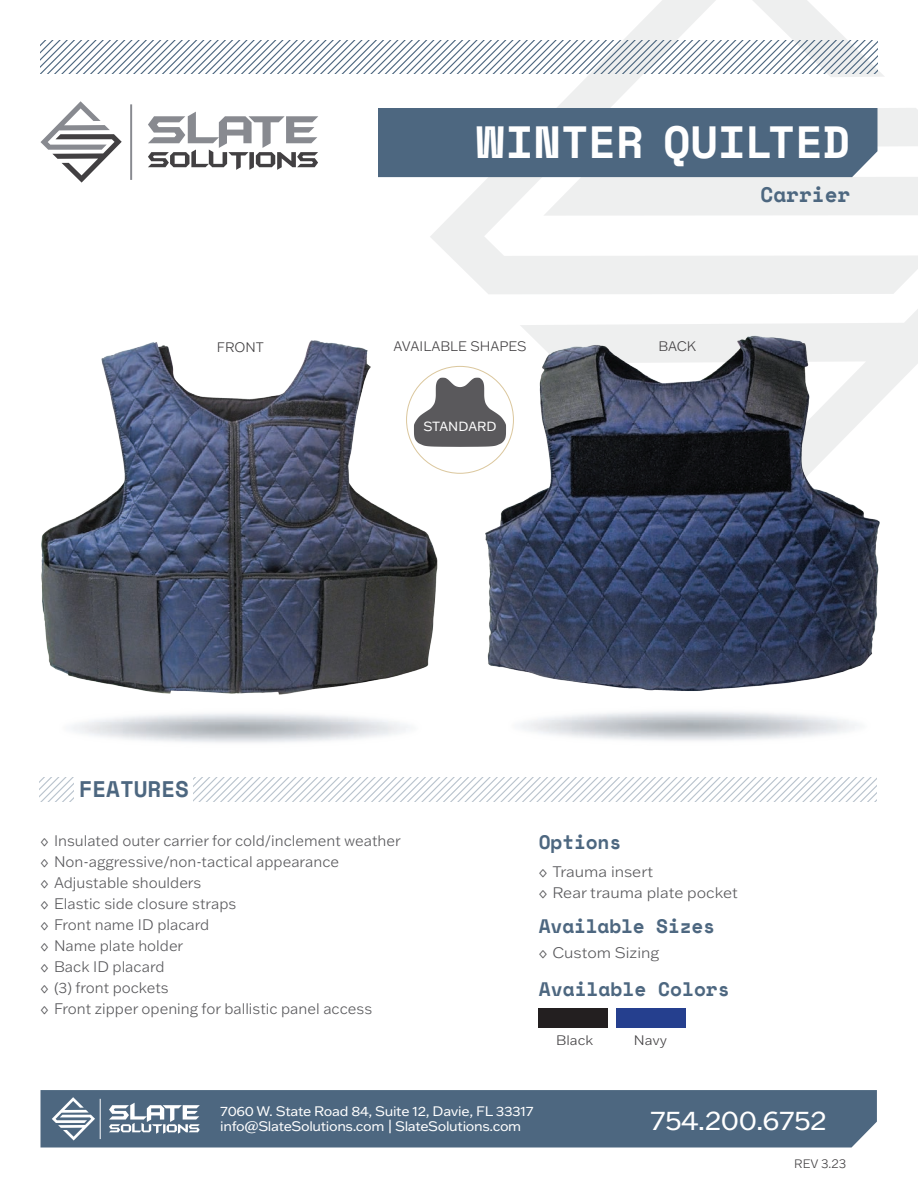
<style>
.page{position:relative;width:918px;height:1188px;background:#fff}
.page>*{position:absolute;margin:0;border:0;box-sizing:border-box;transform-origin:0 0}
.t1{font:700 45px "Space Mono";color:#fff}
.t2{font:27px "Franklin Gothic ATF";letter-spacing:-.015em;color:#fff;scale:1.05 1}
.t3{font:700 22.5px "Space Mono";color:#4d6780}
.t4{font:700 21px "Space Mono";color:#4d6780}
.t5{font:700 19.5px "Space Mono";letter-spacing:-.01em;color:#4d6780}
.t6{font:300 15px/21px "Franklin Gothic ATF";color:#59595c}
.t7{font:300 15px/21px "Franklin Gothic ATF";color:#59595c;scale:1.05 1}
.t8{font:13.5px/15px "Franklin Gothic ATF";letter-spacing:-.025em;color:#fff;scale:1.05 1}
.t9{font:300 13.5px "Franklin Gothic ATF";color:#424042}
.t10{font:300 13.5px "Franklin Gothic ATF";color:#424042;scale:1.05 1}
.t11{font:13.05px "Franklin Gothic ATF";color:#fff}
.t12{font:300 12px "Franklin Gothic ATF";color:#424042}
</style>
<div class="page">
<svg style="left:636px;top:309px;width:282px;height:84px"></svg>
<svg style="left:430px;top:0;width:488px;height:294px"></svg>
<div style="left:378px;top:108px;width:500px;height:69px;background:#4d6780"></div>
<svg style="left:41px;top:101px;width:81px;height:82px"></svg>
<hr style="left:130px;top:104px;width:2px;height:76px;background:#888a90">
<svg style="left:148px;top:112px;width:170px;height:58px"></svg>
<div style="left:40px;top:1090px;width:837px;height:58px;background:#4d6780"></div>
<svg style="left:40px;top:40px;width:838px;height:33px"></svg>
<svg style="left:39px;top:777px;width:837px;height:24px"></svg>
<div style="left:74px;top:772px;width:119px;height:34px;background:#fff"></div>
<svg style="left:52px;top:1097px;width:43px;height:44px"></svg>
<hr style="left:100px;top:1099px;width:1px;height:40px;background:#fff">
<svg style="left:109px;top:1103px;width:91px;height:31px"></svg>
<div style="left:539px;top:1008px;width:69px;height:19px;background:#231f20"></div>
<div style="left:617px;top:1008px;width:69px;height:19px;background:#253f8e"></div>
<img style="left:41px;top:340px;width:402px;height:355px">
<img style="left:478px;top:325px;width:410px;height:366px">
<div style="left:407px;top:366px;width:106px;height:107px;background:#fff;border-radius:50%"></div>
<svg style="left:414px;top:377px;width:92px;height:70px"></svg>
<h1 class="t1" style="left:477px;top:108px;width:375px">WINTER QUILTED</h1>
<p class="t9" style="left:217px;top:338px;width:49px">FRONT</p>
<p class="t9" style="left:658px;top:337px;width:39px">BACK</p>
<p class="t9" style="left:393px;top:337px;width:135px">AVAILABLE SHAPES</p>
<p class="t11" style="left:423px;top:417px;width:75px">STANDARD</p>
<h3 class="t4" style="left:761px;top:178px;width:91px">Carrier</h3>
<h3 class="t3" style="left:79px;top:772px;width:112px">FEATURES</h3>
<p class="t6" style="left:40px;top:830px;width:362px">◊ Insulated outer carrier for cold/inclement weather ◊ Non-aggressive/non-tactical appearance<br>◊ Adjustable shoulders<br>◊ Elastic side closure straps<br>◊ Front name ID placard<br>◊ Name plate holder<br>◊ Back ID placard<br>◊ (3) front pockets<br>◊ Front zipper opening for ballistic panel access</p>
<h3 class="t5" style="left:539px;top:827px;width:84px">Options</h3>
<p class="t7" style="left:539px;top:861px;width:191px">◊ Trauma insert<br>◊ Rear trauma plate pocket</p>
<h3 class="t5" style="left:539px;top:912px;width:178px">Available Sizes</h3>
<p class="t7" style="left:539px;top:942px;width:116px">◊ Custom Sizing</p>
<h3 class="t5" style="left:539px;top:974px;width:192px">Available Colors</h3>
<p class="t10" style="left:556px;top:1031px;width:37px">Black</p>
<p class="t10" style="left:634px;top:1031px;width:33px">Navy</p>
<p class="t8" style="left:220px;top:1103px;width:300px">7060 W. State Road 84, Suite 12, Davie, FL 33317 info@SlateSolutions.com | SlateSolutions.com</p>
<h2 class="t2" style="left:650px;top:1103px;width:170px">754.200.6752</h2>
<p class="t12" style="left:794px;top:1155px;width:53px">REV 3.23</p>
</div>
